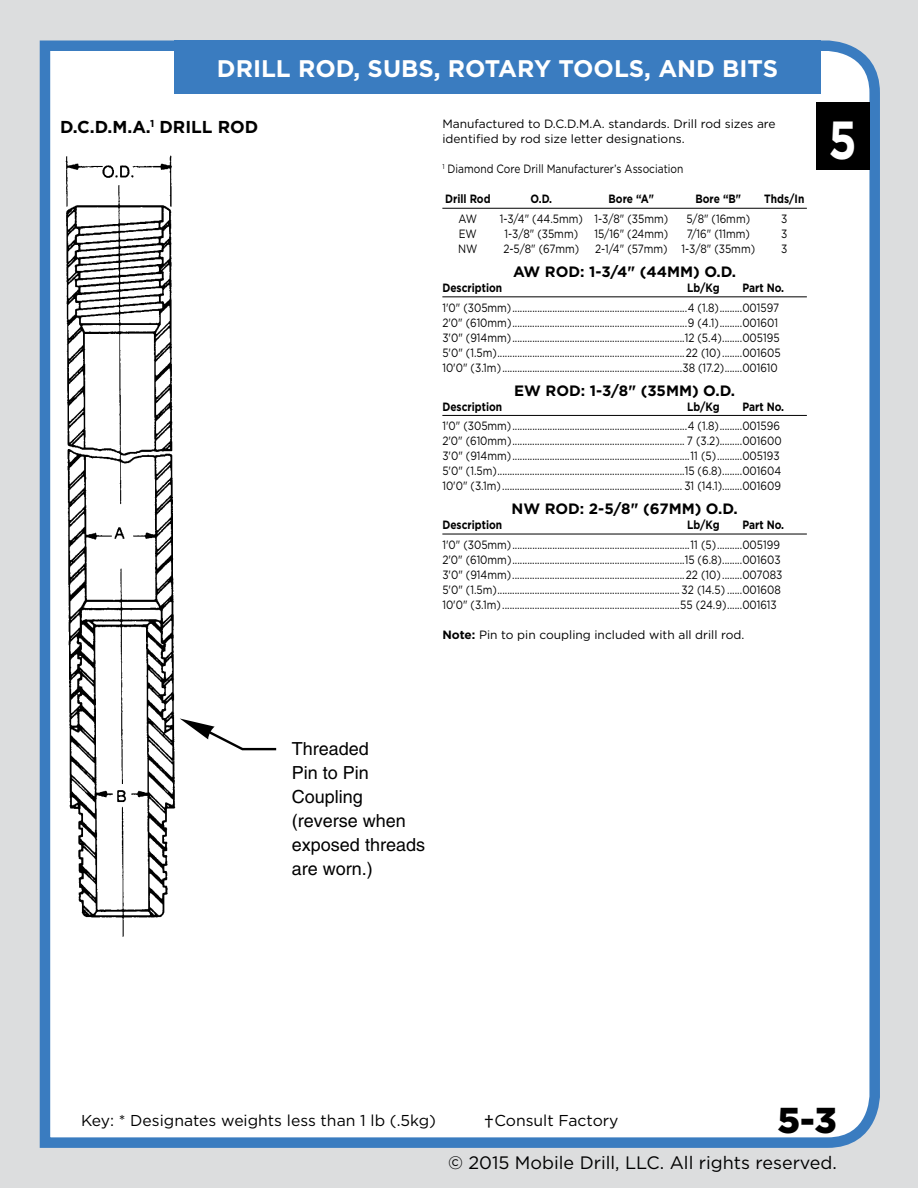
<style>
.page{position:relative;width:918px;height:1188px;background:#dcddde}
.page>*{position:absolute;margin:0;border:0;box-sizing:border-box;transform-origin:0 0}
.t1{font:700 53.55px "Gotham";color:#fff;scale:.84 1}
.t2{font:900 36px "Gotham";color:#000}
.t3{font:700 24px "Gotham";color:#fff}
.t4{font:18px/24px "Helvetica";color:#000}
.t5{font:18px "Gotham";color:#000}
.t6{font:700 17.25px "Gotham";color:#000}
.t7{font:15.75px "Gotham";color:#000}
.t8{font:700 15px "Gotham";color:#000}
.t9{font:12px/15px "Gotham";color:#000;scale:.85 1}
.t10{font:12px/15px "Gotham";color:#000}
.t11{font:700 12px "Gotham";color:#000;scale:.85 1}
.s1{font-weight:700}
.s2{font-size:27px}
</style>
<div class="page">
<div style="left:39px;top:40px;width:841px;height:1108px;background:#fff"></div>
<div style="left:174px;top:40px;width:647px;height:54px;background:#3a7cc0"></div>
<div style="left:816px;top:102px;width:53px;height:68px;background:#000"></div>
<hr style="left:442px;top:208px;width:365px;height:1px;background:#000">
<hr style="left:442px;top:296px;width:365px;height:1px;background:#000">
<hr style="left:442px;top:415px;width:365px;height:1px;background:#000">
<hr style="left:442px;top:534px;width:365px;height:1px;background:#000">
<img style="left:60px;top:150px;width:122px;height:787px">
<svg style="left:180px;top:718px;width:99px;height:34px;background:#e0e0e0"></svg>
<h3 class="t3" style="left:217px;top:52px;width:563px">DRILL ROD, SUBS, ROTARY TOOLS, AND BITS</h3>
<h3 class="t6" style="left:60px;top:115px;width:200px">D.C.D.M.A.<sup>1</sup> DRILL ROD</h3>
<p class="t10" style="left:442px;top:116px;width:335px">Manufactured to D.C.D.M.A. standards. Drill rod sizes are identified by rod size letter designations.</p>
<p class="t9" style="left:442px;top:161px;width:285px"><sup>1</sup> Diamond Core Drill Manufacturer’s Association</p>
<p class="t11" style="left:445px;top:191px;width:55px">Drill Rod</p>
<p class="t11" style="left:531px;top:191px;width:27px">O.D.</p>
<p class="t11" style="left:609px;top:191px;width:55px">Bore “A"</p>
<p class="t11" style="left:696px;top:191px;width:55px">Bore “B"</p>
<p class="t11" style="left:764px;top:191px;width:49px">Thds/In</p>
<p class="t9" style="left:459px;top:211px;width:23px">AW</p>
<p class="t9" style="left:500px;top:211px;width:200px">1-3/4" (44.5mm) 1-3/8" (35mm)</p>
<p class="t9" style="left:687px;top:211px;width:76px">5/8" (16mm)</p>
<p class="t9" style="left:781px;top:211px;width:9px">3</p>
<p class="t9" style="left:459px;top:226px;width:23px">EW</p>
<p class="t9" style="left:505px;top:226px;width:88px">1-3/8" (35mm)</p>
<p class="t9" style="left:595px;top:226px;width:88px">15/16" (24mm)</p>
<p class="t9" style="left:687px;top:226px;width:76px">7/16" (11mm)</p>
<p class="t9" style="left:781px;top:226px;width:9px">3</p>
<p class="t9" style="left:458px;top:241px;width:24px">NW</p>
<p class="t9" style="left:503px;top:241px;width:91px">2-5/8" (67mm)</p>
<p class="t9" style="left:595px;top:241px;width:190px">2-1/4" (57mm) 1-3/8" (35mm)</p>
<p class="t9" style="left:781px;top:241px;width:9px">3</p>
<p class="t8" style="left:513px;top:262px;width:225px">AW ROD: 1-3/4" (44MM) O.D.</p>
<p class="t11" style="left:442px;top:280px;width:72px">Description</p>
<p class="t11" style="left:687px;top:280px;width:40px">Lb/Kg</p>
<p class="t11" style="left:742px;top:280px;width:51px">Part No.</p>
<p class="t9" style="left:442px;top:300px;width:400px">1'0" (305mm)......................................................................4 (1.8).........001597<br>2'0" (610mm)......................................................................9 (4.1).........001601<br>3'0" (914mm).....................................................................12 (5.4)........005195<br>5'0" (1.5m)...........................................................................22 (10) ........001605<br>10'0" (3.1m) ........................................................................38 (17.2).......001610</p>
<p class="t8" style="left:514px;top:380px;width:223px">EW ROD: 1-3/8" (35MM) O.D.</p>
<p class="t11" style="left:442px;top:398px;width:72px">Description</p>
<p class="t11" style="left:687px;top:398px;width:40px">Lb/Kg</p>
<p class="t11" style="left:742px;top:398px;width:51px">Part No.</p>
<p class="t9" style="left:442px;top:418px;width:401px">1'0" (305mm)......................................................................4 (1.8).........001596<br>2'0" (610mm)..................................................................... 7 (3.2).........001600<br>3'0" (914mm).......................................................................11 (5) ..........005193<br>5'0" (1.5m)...........................................................................15 (6.8)........001604<br>10'0" (3.1m) ........................................................................ 31 (14.1)........001609</p>
<p class="t8" style="left:511px;top:499px;width:228px">NW ROD: 2-5/8" (67MM) O.D.</p>
<p class="t11" style="left:442px;top:517px;width:72px">Description</p>
<p class="t11" style="left:687px;top:517px;width:40px">Lb/Kg</p>
<p class="t11" style="left:742px;top:517px;width:51px">Part No.</p>
<p class="t9" style="left:442px;top:537px;width:402px">1'0" (305mm).......................................................................11 (5) ..........005199<br>2'0" (610mm).....................................................................15 (6.8)........001603<br>3'0" (914mm).....................................................................22 (10) ........007083<br>5'0" (1.5m)......................................................................... 32 (14.5) ......001608<br>10'0" (3.1m) .......................................................................55 (24.9)......001613</p>
<p class="t10" style="left:442px;top:627px;width:304px"><span class="s1">Note:</span> Pin to pin coupling included with all drill rod.</p>
<h1 class="t1" style="left:829px;top:105px;width:35px">5</h1>
<h3 class="t4" style="left:292px;top:736px;width:135px">Threaded<br>Pin to Pin<br>Coupling (reverse when exposed threads are worn.)</h3>
<h3 class="t7" style="left:81px;top:1111px;width:357px">Key: * Designates weights less than 1 lb (.5kg)</h3>
<h3 class="t7" style="left:483px;top:1111px;width:137px"><span class="s2">†</span>Consult Factory</h3>
<h2 class="t2" style="left:778px;top:1096px;width:61px">5-3</h2>
<h3 class="t5" style="left:448px;top:1151px;width:390px">© 2015 Mobile Drill, LLC. All rights reserved.</h3>
</div>
